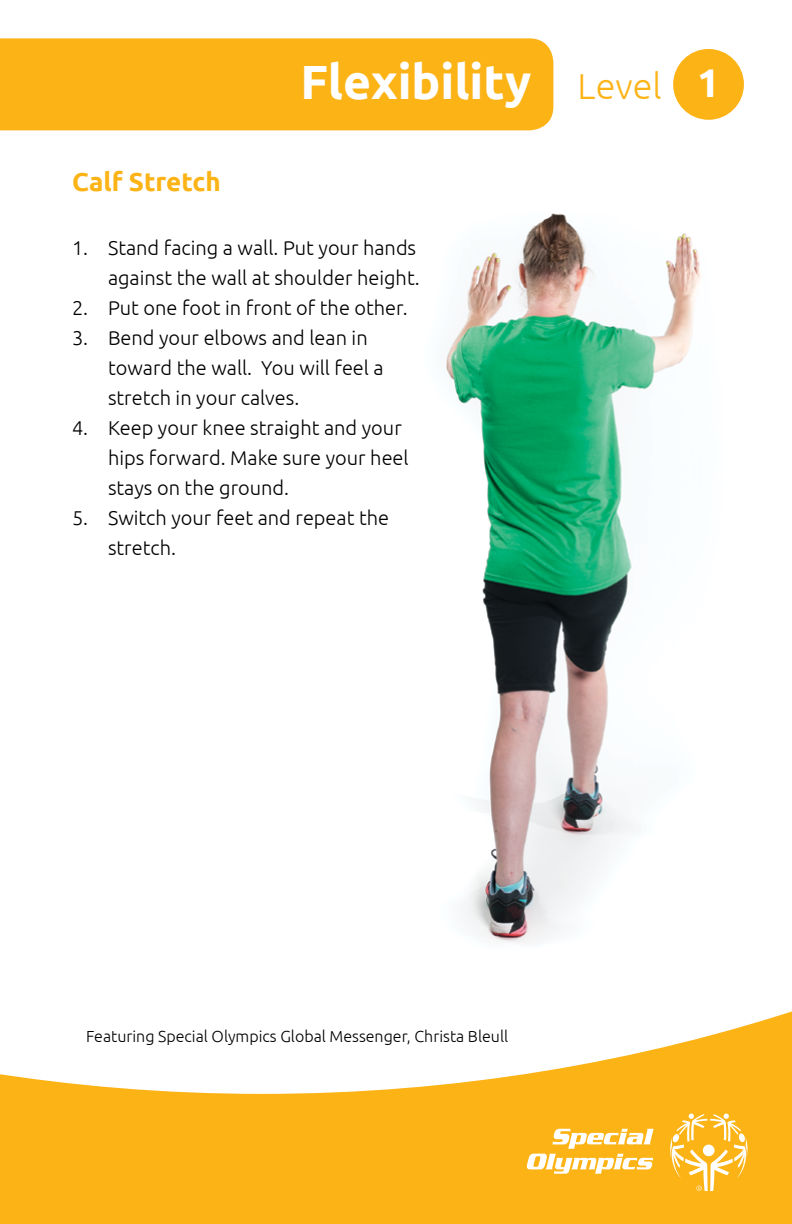
<style>
.page{position:relative;width:792px;height:1224px;background:#fff}
.page>*{position:absolute;margin:0;border:0;box-sizing:border-box;transform-origin:0 0}
.t1{font:700 48px "Ubuntu";color:#fff}
.t2{font:700 26px "Ubuntu";color:#fcb316}
.t3{font:300 20px/30px "Ubuntu";color:#000}
.t4{font:300 16px "Ubuntu";color:#000}
.s1{font-weight:300;font-size:36px;color:#fcb316}
.s2{font-size:40px}
</style>
<div class="page">
<svg style="left:0;top:1011px;width:792px;height:213px;fill:#fcb316"></svg>
<svg style="left:526px;top:1129px;width:128px;height:45px"></svg>
<svg style="left:669px;top:1114px;width:80px;height:77px"></svg>
<div style="left:673px;top:49px;width:71px;height:71px;background:#fcb316;border-radius:50%"></div>
<div style="left:0;top:38px;width:553px;height:92px;background:#fcb316"></div>
<img style="left:446px;top:213px;width:255px;height:730px">
<h2 class="t2" style="left:72px;top:166px;width:150px">Calf Stretch</h2>
<h1 class="t1" style="left:300px;top:53px;width:421px">Flexibility <span class="s1">Level</span> <span class="s2">1</span></h1>
<p class="t3" style="left:72px;top:232px;width:349px;text-align:right">1. Stand facing a wall. Put your hands against the wall at shoulder height.</p>
<p class="t3" style="left:72px;top:292px;width:337px">2. Put one foot in front of the other.</p>
<p class="t3" style="left:108px;top:322px;width:277px;text-indent:-36px">3. Bend your elbows and lean in toward the wall. You will feel a stretch in your calves.</p>
<p class="t3" style="left:108px;top:412px;width:302px;text-indent:-36px">4. Keep your knee straight and your hips forward. Make sure your heel stays on the ground.</p>
<p class="t3" style="left:108px;top:502px;width:283px;text-indent:-36px">5. Switch your feet and repeat the stretch.</p>
<p class="t4" style="left:86px;top:1027px;width:424px">Featuring Special Olympics Global Messenger, Christa Bleull</p>
</div>
